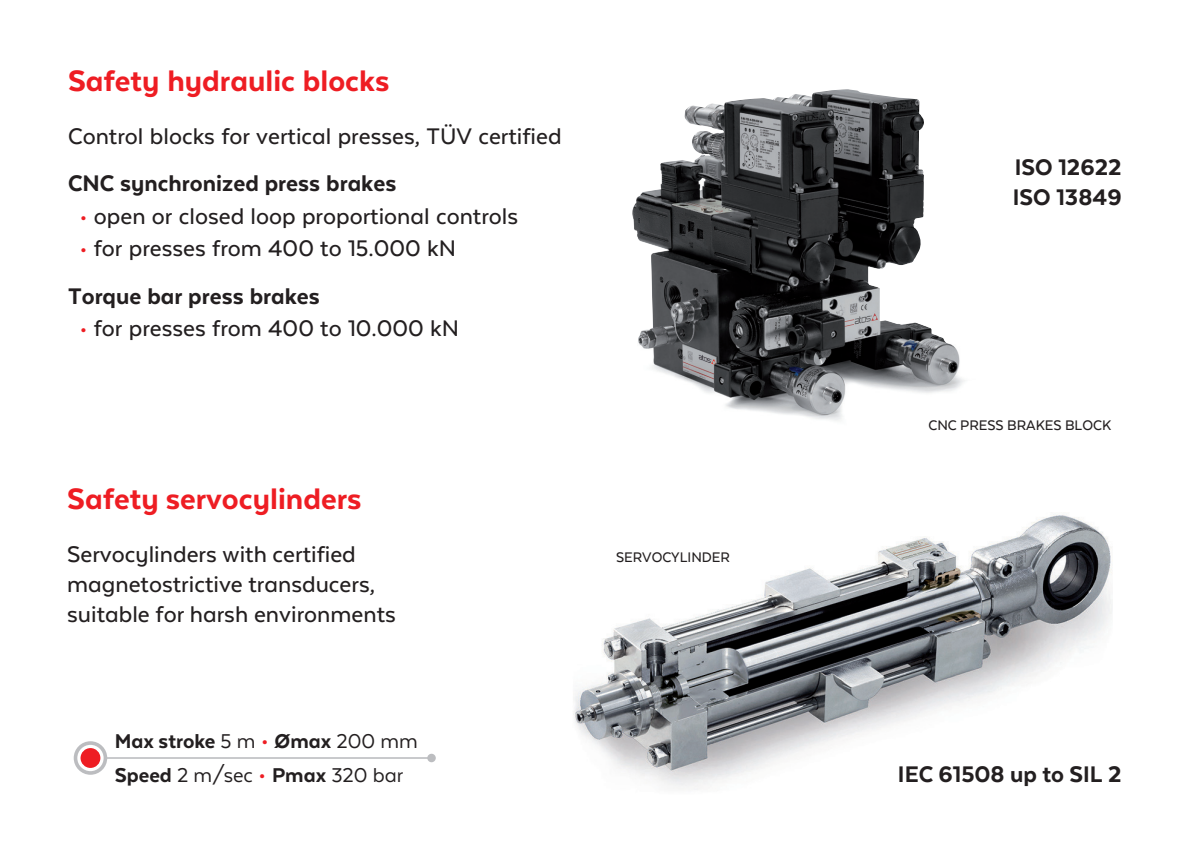
<style>
.page{position:relative;width:1191px;height:851px;background:#fff}
.page>*{position:absolute;margin:0;border:0;box-sizing:border-box;transform-origin:0 0}
.Normale{font:800 34px "Texta Alt";color:#ee1d23}
.Normale-2{font:500 26px/30px "Texta Alt";color:#231f20}
.Normale-3{font:800 26px/30px "Texta Alt";color:#231f20}
.t1{font:23px "Texta Alt";color:#231f20}
.t2{font:800 23px "Texta Alt";color:#231f20}
.Normale-4{font:500 16px "Texta Alt";color:#231f20}
.s1{color:#ee1d23}
.s2{font-weight:400}
.s3{font-weight:500;font-size:26px;color:#ee1d23}
.s4{font-weight:800}
</style>
<div class="page">
<img style="left:632px;top:90px;width:333px;height:331px">
<img style="left:573px;top:514px;width:539px;height:276px">
<hr style="left:98px;top:757px;width:332px;height:1px;background:#bcbdc0">
<div style="left:427px;top:753px;width:9px;height:9px;background:#bcbdc0;border-radius:50%"></div>
<svg style="left:76px;top:743px;width:29px;height:29px"></svg>
<div style="left:74px;top:741px;width:33px;height:33px;border:4px solid #bcbdc0;border-radius:50%"></div>
<div style="left:81px;top:748px;width:19px;height:19px;background:#ee1d23;border-radius:50%"></div>
<p class="Normale" style="left:68px;top:63px;width:323px">Safety hydraulic blocks</p>
<p class="Normale-2" style="left:68px;top:121px;width:495px">Control blocks for vertical presses, TÜV certified</p>
<p class="Normale-3" style="left:68px;top:167px;width:330px">CNC synchronized press brakes</p>
<p class="Normale-2" style="left:79px;top:200px;width:440px"><span class="s1">•</span> open or closed loop proportional controls</p>
<p class="Normale-2" style="left:79px;top:233px;width:378px"><span class="s1">•</span> for presses from 400 to 15.000 kN</p>
<p class="Normale-3" style="left:68px;top:280px;width:253px">Torque bar press brakes</p>
<p class="Normale-2" style="left:79px;top:313px;width:381px"><span class="s1">•</span> for presses from 400 to 10.000 kN</p>
<p class="Normale" style="left:67px;top:481px;width:296px">Safety servocylinders</p>
<p class="Normale-2" style="left:67px;top:539px;width:330px">Servocylinders with certified magnetostrictive transducers, suitable for harsh environments</p>
<p class="t2" style="left:115px;top:729px;width:304px">Max stroke <span class="s2">5 m</span> <span class="s3">•</span> Ømax <span class="s2">200 mm</span></p>
<p class="t1" style="left:115px;top:763px;width:290px"><span class="s4">Speed</span> 2 m/sec <span class="s3">•</span> <span class="s4">Pmax</span> 320 bar</p>
<p class="Normale-4" style="left:616px;top:548px;width:115px">SERVOCYLINDER</p>
<p class="Normale-3" style="left:1012px;top:152px;width:110px">ISO 12622<br>ISO 13849</p>
<p class="Normale-4" style="left:928px;top:417px;width:184px">CNC PRESS BRAKES BLOCK</p>
<p class="Normale-3" style="left:898px;top:758px;width:225px">IEC 61508 up to SIL 2</p>
</div>
